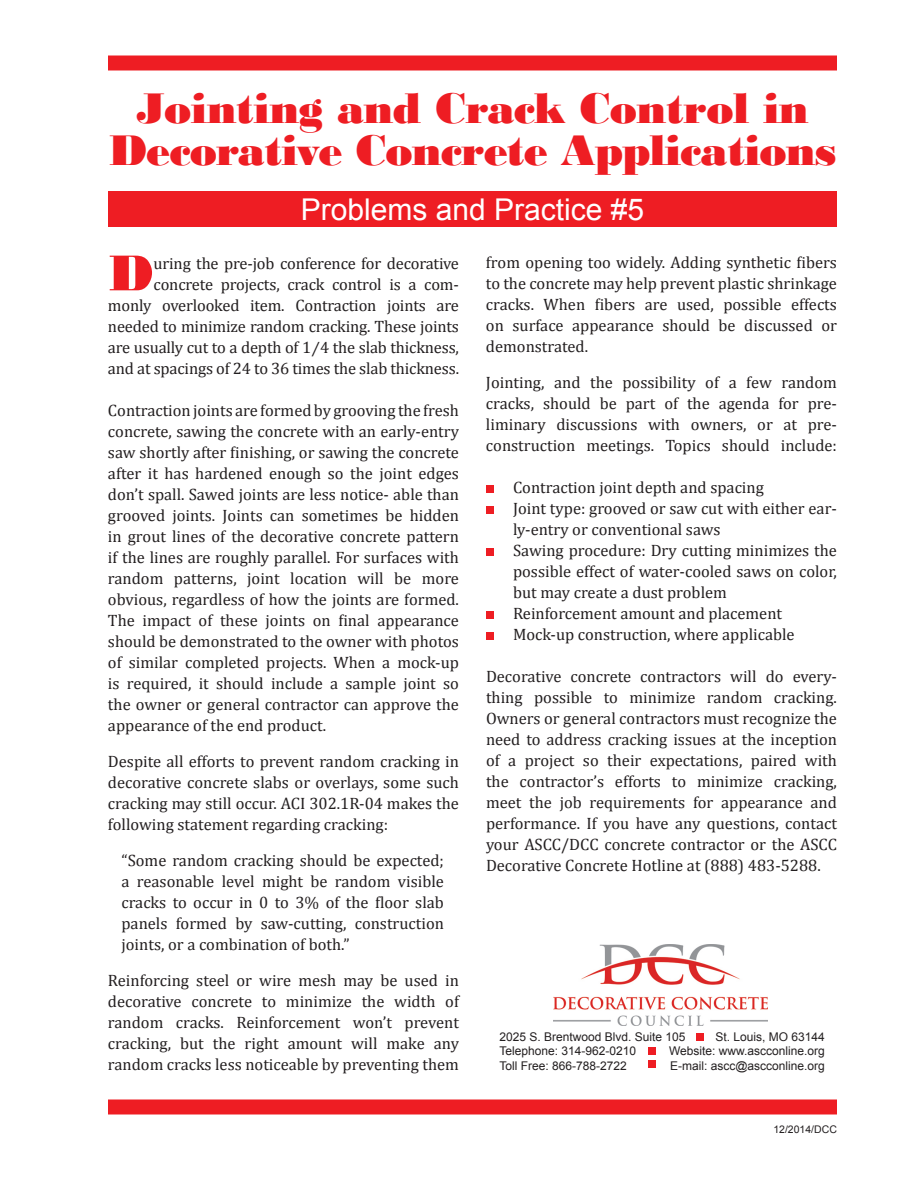
<style>
.page{position:relative;width:918px;height:1188px;background:#fff}
.page>*{position:absolute;margin:0;border:0;box-sizing:border-box;transform-origin:0 0}
.t1{font:52.95px "Bodoni MT Black";color:#ee1d23}
.t2{font:45px "Bodoni MT Black";letter-spacing:-.02em;color:#ee1d23}
.t3{font:30px "Arial";color:#fff}
.t4{font:16.5px/21px "Cambria";color:#231f20;text-align:justify}
.t5{font:12px "Arial";color:#231f20}
.t6{font:10.5px "Arial";color:#231f20}
</style>
<div class="page">
<div style="left:486px;top:485px;width:8px;height:8px;background:#ee1d23"></div>
<div style="left:486px;top:506px;width:8px;height:8px;background:#ee1d23"></div>
<div style="left:486px;top:548px;width:8px;height:8px;background:#ee1d23"></div>
<div style="left:486px;top:611px;width:8px;height:8px;background:#ee1d23"></div>
<div style="left:486px;top:632px;width:8px;height:8px;background:#ee1d23"></div>
<div style="left:108px;top:56px;width:729px;height:14px;background:#ee1d23"></div>
<div style="left:108px;top:1100px;width:729px;height:14px;background:#ee1d23"></div>
<div style="left:108px;top:191px;width:729px;height:35px;background:#ee1d23"></div>
<div style="left:696px;top:1033px;width:8px;height:7px;background:#ee1d23"></div>
<img style="left:554px;top:945px;width:214px;height:81px">
<div style="left:648px;top:1047px;width:8px;height:8px;background:#ee1d23"></div>
<div style="left:648px;top:1060px;width:8px;height:8px;background:#ee1d23"></div>
<p class="t2" style="left:136px;top:81px;width:674px">Jointing and Crack Control in</p>
<p class="t2" style="left:108px;top:123px;width:730px">Decorative Concrete Applications</p>
<p class="t3" style="left:301px;top:190px;width:345px">Problems and Practice #5</p>
<p class="t1" style="left:108px;top:242px;width:47px">D</p>
<p class="t4" style="left:108px;top:253px;width:353px;text-align:right">uring the pre-job conference for decorative concrete projects, crack control is a com&shy;monly overlooked item. Contraction joints are needed to minimize random cracking. These joints are usually cut to a depth of 1⁄4 the slab thickness, and at spacings of 24 to 36 times the slab thickness.</p>
<p class="t4" style="left:108px;top:400px;width:353px">Contraction joints are formed by grooving the fresh concrete, sawing the concrete with an early-entry saw shortly after finishing, or sawing the concrete after it has hardened enough so the joint edges don’t spall. Sawed joints are less notice- able than grooved joints. Joints can sometimes be hidden in grout lines of the decorative concrete pattern if the lines are roughly parallel. For surfaces with random patterns, joint location will be more obvious, regardless of how the joints are formed.<br>The impact of these joints on final appearance should be demonstrated to the owner with photos of similar completed projects. When a mock-up is required, it should include a sample joint so the owner or general contractor can approve the appearance of the end product.</p>
<p class="t4" style="left:108px;top:751px;width:353px">Despite all efforts to prevent random cracking in decorative concrete slabs or overlays, some such cracking may still occur. ACI 302.1R-04 makes the following statement regarding cracking:</p>
<p class="t4" style="left:121px;top:850px;width:324px">“Some random cracking should be expected; a reasonable level might be random visible cracks to occur in 0 to 3% of the floor slab panels formed by saw-cutting, construction joints, or a combination of both.”</p>
<p class="t4" style="left:108px;top:970px;width:353px">Reinforcing steel or wire mesh may be used in decorative concrete to minimize the width of random cracks. Reinforcement won’t prevent cracking, but the right amount will make any random cracks less noticeable by preventing them</p>
<p class="t4" style="left:486px;top:252px;width:353px">from opening too widely. Adding synthetic fibers to the concrete may help prevent plastic shrinkage cracks. When fibers are used, possible effects on surface appearance should be discussed or demonstrated.</p>
<p class="t4" style="left:486px;top:372px;width:353px">Jointing, and the possibility of a few random cracks, should be part of the agenda for pre&shy;liminary discussions with owners, or at pre&shy;construction meetings. Topics should include:</p>
<p class="t4" style="left:513px;top:477px;width:252px">Contraction joint depth and spacing</p>
<p class="t4" style="left:513px;top:498px;width:325px">Joint type: grooved or saw cut with either ear&shy;ly-entry or conventional saws</p>
<p class="t4" style="left:513px;top:540px;width:325px">Sawing procedure: Dry cutting minimizes the possible effect of water-cooled saws on color, but may create a dust problem</p>
<p class="t4" style="left:513px;top:603px;width:271px">Reinforcement amount and placement</p>
<p class="t4" style="left:513px;top:624px;width:283px">Mock-up construction, where applicable</p>
<p class="t4" style="left:486px;top:666px;width:353px">Decorative concrete contractors will do every&shy;thing possible to minimize random cracking.<br>Owners or general contractors must recognize the need to address cracking issues at the inception of a project so their expectations, paired with the contractor’s efforts to minimize cracking, meet the job requirements for appearance and performance. If you have any questions, contact your ASCC/DCC concrete contractor or the ASCC Decorative Concrete Hotline at (888) 483-5288.</p>
<p class="t5" style="left:500px;top:1029px;width:188px">2025 S. Brentwood Blvd. Suite 105</p>
<p class="t5" style="left:716px;top:1029px;width:111px">St. Louis, MO 63144</p>
<p class="t5" style="left:500px;top:1043px;width:138px">Telephone: 314-962-0210</p>
<p class="t5" style="left:669px;top:1043px;width:157px">Website: www.ascconline.org</p>
<p class="t5" style="left:500px;top:1058px;width:129px">Toll Free: 866-788-2722</p>
<p class="t5" style="left:670px;top:1058px;width:156px">E-mail: ascc@ascconline.org</p>
<p class="t6" style="left:773px;top:1123px;width:65px">12/2014/DCC</p>
</div>
